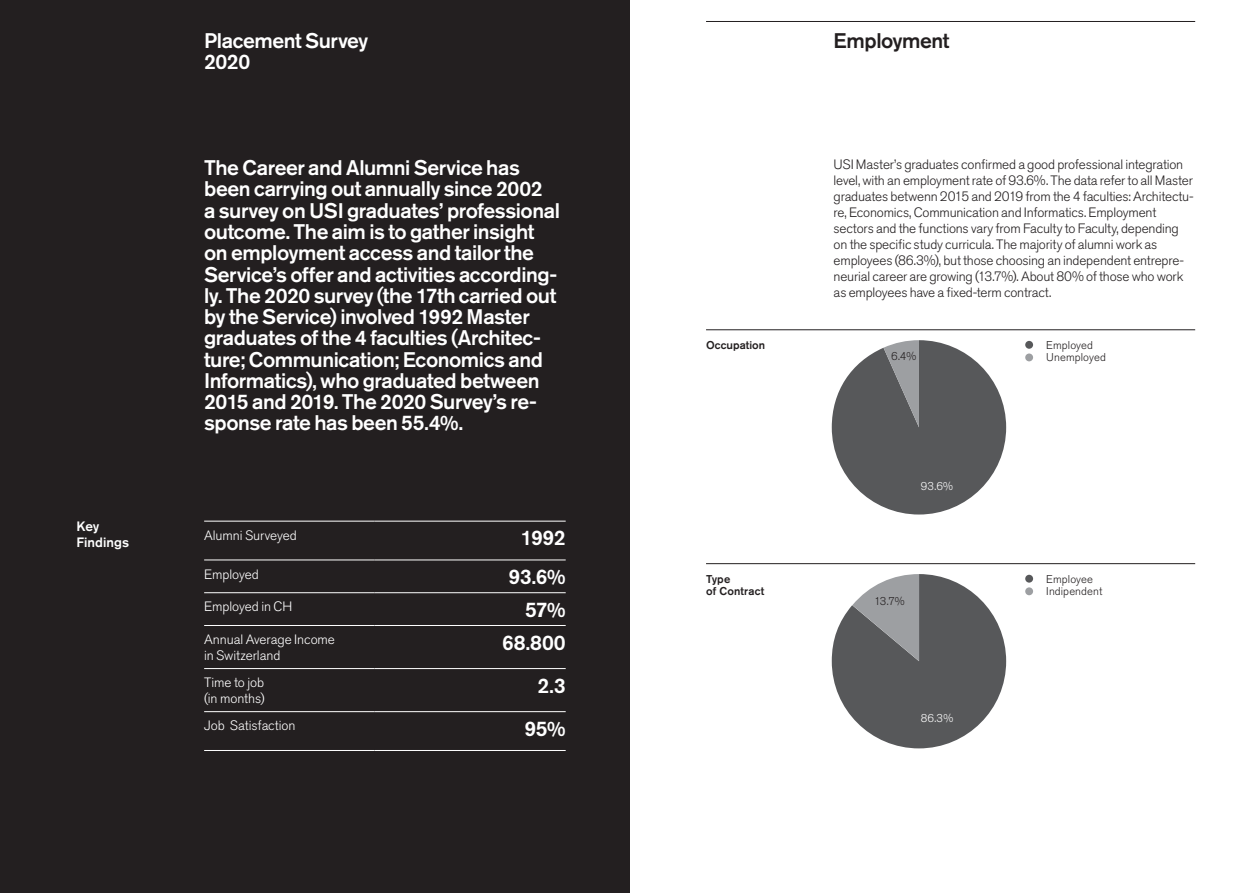
<style>
.page{position:relative;width:1259px;height:893px;background:#fff}
.page>*{position:absolute;margin:0;border:0;box-sizing:border-box;transform-origin:0 0}
._14_pt_Akzidenz_medi{font:500 21px/21.3px "Akzidenz Grotesk Pro";letter-spacing:-.02em;color:#fff}
._9_pt_Akzidenz_mediu{font:500 21px "Akzidenz Grotesk Pro";letter-spacing:-.015em;color:#fff}
._14_pt_Akzidenz_medi-2{font:500 21px "Akzidenz Grotesk Pro";letter-spacing:-.02em;color:#231f20}
._9_pt_Akzidenz_light{font:300 13.5px/15.9px "Akzidenz Grotesk Pro";letter-spacing:-.015em;color:#231f20}
._9_pt_Akzidenz_light-2{font:300 13.5px/15.9px "Akzidenz Grotesk Pro";letter-spacing:-.005em;color:#fff}
._7_5_pt_Akzidenz_lig{font:500 13.5px "Akzidenz Grotesk Pro";color:#fff}
._7_5_pt_Akzidenz_lig-2{font:300 11.25px "Akzidenz Grotesk Pro";letter-spacing:.01em;color:#231f20}
._7_5_pt_Akzidenz_lig-3{font:500 11.25px "Akzidenz Grotesk Pro";letter-spacing:.01em;color:#231f20}
._7_5_pt_Akzidenz_lig-4{font:300 11.25px "Akzidenz Grotesk Pro";color:#fff}
</style>
<div class="page">
<div style="left:0;top:0;width:629px;height:893px;background:#231f20"></div>
<hr style="left:204px;top:521px;width:170px;height:1px;background:#fff">
<hr style="left:374px;top:521px;width:192px;height:1px;background:#fff">
<hr style="left:204px;top:560px;width:170px;height:1px;background:#fff">
<hr style="left:374px;top:560px;width:192px;height:1px;background:#fff">
<hr style="left:204px;top:592px;width:170px;height:1px;background:#fff">
<hr style="left:374px;top:592px;width:192px;height:1px;background:#fff">
<hr style="left:204px;top:625px;width:170px;height:1px;background:#fff">
<hr style="left:374px;top:625px;width:192px;height:1px;background:#fff">
<hr style="left:204px;top:668px;width:170px;height:1px;background:#fff">
<hr style="left:374px;top:668px;width:192px;height:1px;background:#fff">
<hr style="left:204px;top:711px;width:170px;height:1px;background:#fff">
<hr style="left:374px;top:711px;width:192px;height:1px;background:#fff">
<hr style="left:204px;top:750px;width:170px;height:1px;background:#fff">
<hr style="left:374px;top:750px;width:192px;height:1px;background:#fff">
<hr style="left:706px;top:563px;width:489px;height:1px;background:#231f20">
<hr style="left:706px;top:21px;width:489px;height:1px;background:#231f20">
<svg style="left:832px;top:574px;width:174px;height:174px"></svg>
<div style="left:1025px;top:575px;width:8px;height:8px;background:#57585a;border-radius:50%"></div>
<div style="left:1025px;top:587px;width:8px;height:8px;background:#9d9fa2;border-radius:50%"></div>
<svg style="left:832px;top:340px;width:174px;height:174px"></svg>
<hr style="left:706px;top:329px;width:489px;height:1px;background:#231f20">
<div style="left:1025px;top:341px;width:8px;height:8px;background:#57585a;border-radius:50%"></div>
<div style="left:1025px;top:353px;width:8px;height:8px;background:#9d9fa2;border-radius:50%"></div>
<p class="_7_5_pt_Akzidenz_lig" style="left:77px;top:518px;width:24px">Key</p>
<p class="_7_5_pt_Akzidenz_lig" style="left:77px;top:533px;width:54px">Findings</p>
<p class="_14_pt_Akzidenz_medi" style="left:204px;top:30px;width:166px">Placement Survey</p>
<p class="_14_pt_Akzidenz_medi" style="left:204px;top:51px;width:47px">2020</p>
<p class="_14_pt_Akzidenz_medi" style="left:204px;top:157px;width:357px">The Career and Alumni Service has been carrying out annually since 2002<br>a survey on USI graduates’ professional outcome. The aim is to gather insight on employment access and tailor the Service’s offer and activities according&shy;ly. The 2020 survey (the 17th carried out by the Service) involved 1992 Master graduates of the 4 faculties (Architec&shy;ture; Communication; Economics and Informatics), who graduated between 2015 and 2019. The 2020 Survey’s re&shy;sponse rate has been 55.4%.</p>
<p class="_9_pt_Akzidenz_light-2" style="left:204px;top:527px;width:94px">Alumni Surveyed</p>
<p class="_9_pt_Akzidenz_mediu" style="left:521px;top:524px;width:46px">1992</p>
<p class="_9_pt_Akzidenz_light-2" style="left:204px;top:566px;width:56px">Employed</p>
<p class="_9_pt_Akzidenz_mediu" style="left:508px;top:563px;width:59px">93.6%</p>
<p class="_9_pt_Akzidenz_light-2" style="left:204px;top:599px;width:90px">Employed in CH</p>
<p class="_9_pt_Akzidenz_mediu" style="left:525px;top:596px;width:42px">57%</p>
<p class="_9_pt_Akzidenz_light-2" style="left:204px;top:631px;width:132px">Annual Average Income in Switzerland</p>
<p class="_9_pt_Akzidenz_mediu" style="left:502px;top:629px;width:65px">68.800</p>
<p class="_9_pt_Akzidenz_light-2" style="left:204px;top:674px;width:61px">Time to job</p>
<p class="_9_pt_Akzidenz_light-2" style="left:204px;top:690px;width:62px">(in months)</p>
<p class="_9_pt_Akzidenz_mediu" style="left:537px;top:672px;width:30px">2.3</p>
<p class="_9_pt_Akzidenz_light-2" style="left:204px;top:718px;width:93px">Job Satisfaction</p>
<p class="_9_pt_Akzidenz_mediu" style="left:524px;top:715px;width:43px">95%</p>
<p class="_14_pt_Akzidenz_medi-2" style="left:833px;top:27px;width:117px">Employment</p>
<p class="_9_pt_Akzidenz_light" style="left:833px;top:156px;width:361px">USI Master’s graduates confirmed a good professional integration level, with an employment rate of 93.6%. The data refer to all Master graduates betwenn 2015 and 2019 from the 4 faculties: Architectu&shy;re, Economics, Communication and Informatics. Employment sectors and the functions vary from Faculty to Faculty, depending on the specific study curricula. The majority of alumni work as employees (86.3%), but those choosing an independent entrepre&shy;neurial career are growing (13.7%). About 80% of those who work as employees have a fixed-term contract.</p>
<p class="_7_5_pt_Akzidenz_lig-3" style="left:706px;top:337px;width:61px">Occupation</p>
<p class="_7_5_pt_Akzidenz_lig-2" style="left:1046px;top:337px;width:48px">Employed</p>
<p class="_7_5_pt_Akzidenz_lig-2" style="left:891px;top:349px;width:27px">6.4%</p>
<p class="_7_5_pt_Akzidenz_lig-2" style="left:1046px;top:350px;width:61px">Unemployed</p>
<p class="_7_5_pt_Akzidenz_lig-3" style="left:706px;top:571px;width:26px">Type</p>
<p class="_7_5_pt_Akzidenz_lig-3" style="left:706px;top:584px;width:60px">of Contract</p>
<p class="_7_5_pt_Akzidenz_lig-4" style="left:921px;top:479px;width:34px">93.6%</p>
<p class="_7_5_pt_Akzidenz_lig-2" style="left:874px;top:594px;width:32px">13.7%</p>
<p class="_7_5_pt_Akzidenz_lig-4" style="left:921px;top:710px;width:34px">86.3%</p>
<p class="_7_5_pt_Akzidenz_lig-2" style="left:1046px;top:571px;width:48px">Employee</p>
<p class="_7_5_pt_Akzidenz_lig-2" style="left:1046px;top:584px;width:58px">Indipendent</p>
</div>
